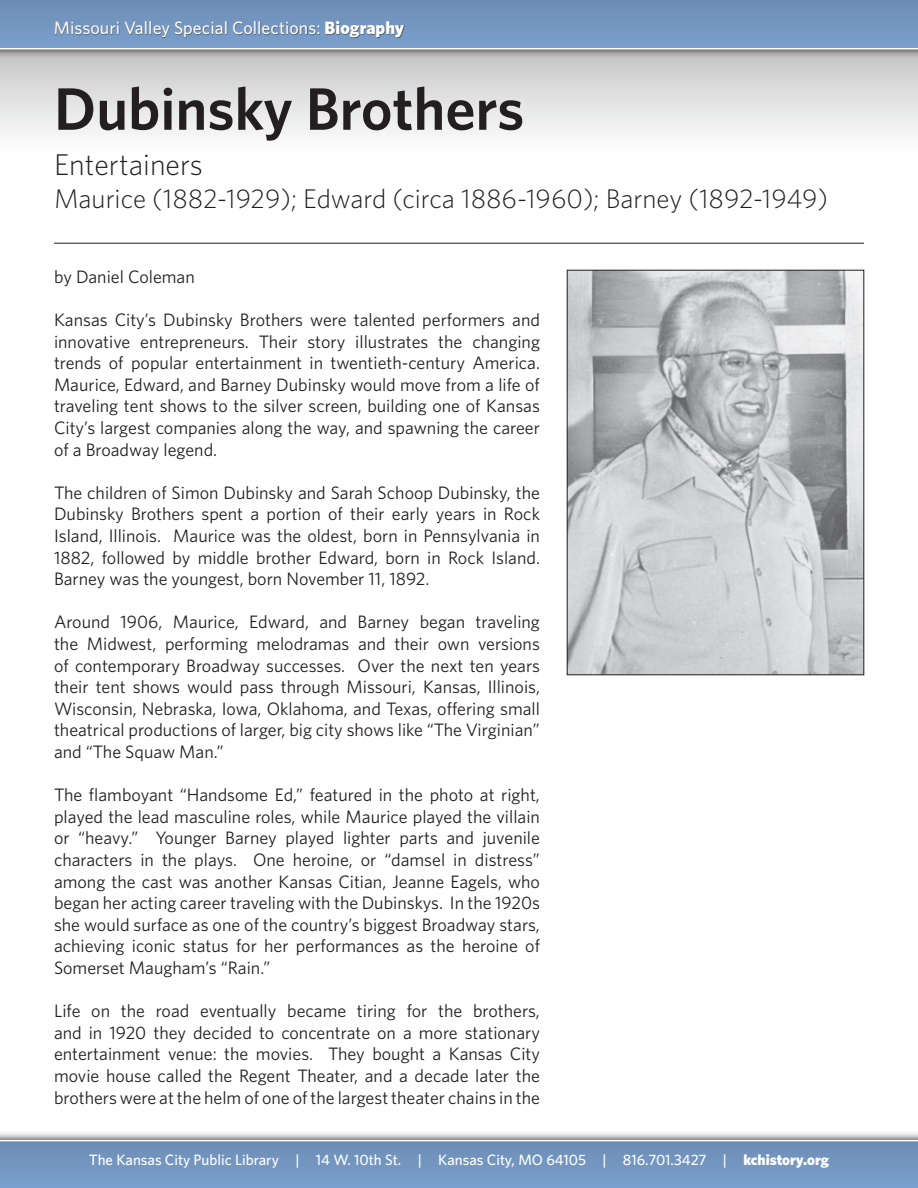
<style>
.page{position:relative;width:918px;height:1188px;background:#fff}
.page>*{position:absolute;margin:0;border:0;box-sizing:border-box;transform-origin:0 0}
.t1{font:600 60px "Whitney";color:#231f20}
.t2{font:300 30px "Whitney";color:#231f20}
.t3{font:300 27px "Whitney";color:#231f20}
.t4{font:18px/21.6px "Whitney";color:#231f20;text-align:justify}
.t5{font:500 18px "Whitney";color:#fff}
.t6{font:500 15px "Whitney";color:#fff}
.s1{font-weight:900}
</style>
<div class="page">
<div style="left:0;top:50px;width:918px;height:108px;background:linear-gradient(to bottom,#c5c5c6,#fff)"></div>
<div style="left:0;top:0;width:918px;height:60px;background:#231f20;opacity:.75"></div>
<div style="left:0;top:0;width:918px;height:48px;background:linear-gradient(to bottom,#6c8db4,#7b9fcc)"></div>
<div style="left:52px;top:16px;width:544px;height:41px;background:#231f20;opacity:.75"></div>
<div style="left:0;top:1130px;width:918px;height:58px;background:#231f20;opacity:.75"></div>
<svg style="left:0;top:1140px;width:918px;height:2px"></svg>
<div style="left:0;top:1142px;width:918px;height:46px;background:#7396c1"></div>
<hr style="left:54px;top:243px;width:810px;height:1px;background:#231f20">
<img style="left:569px;top:272px;width:293px;height:401px">
<div style="left:567px;top:270px;width:297px;height:405px;border:1px solid #231f20"></div>
<p class="t5" style="left:54px;top:17px;width:352px">Missouri Valley Special Collections: <span class="s1">Biography</span></p>
<p class="t1" style="left:54px;top:73px;width:472px">Dubinsky Brothers</p>
<p class="t2" style="left:54px;top:147px;width:150px">Entertainers</p>
<p class="t3" style="left:54px;top:183px;width:776px">Maurice (1882-1929); Edward (circa 1886-1960); Barney (1892-1949)</p>
<p class="t4" style="left:54px;top:265px;width:142px">by Daniel Coleman</p>
<p class="t4" style="left:54px;top:309px;width:488px">Kansas City’s Dubinsky Brothers were talented performers and innovative entrepreneurs. Their story illustrates the changing trends of popular entertainment in twentieth-century America.<br>Maurice, Edward, and Barney Dubinsky would move from a life of traveling tent shows to the silver screen, building one of Kansas City’s largest companies along the way, and spawning the career of a Broadway legend.</p>
<p class="t4" style="left:54px;top:481px;width:488px">The children of Simon Dubinsky and Sarah Schoop Dubinsky, the Dubinsky Brothers spent a portion of their early years in Rock Island, Illinois. Maurice was the oldest, born in Pennsylvania in 1882, followed by middle brother Edward, born in Rock Island.<br>Barney was the youngest, born November 11, 1892.</p>
<p class="t4" style="left:54px;top:611px;width:488px">Around 1906, Maurice, Edward, and Barney began traveling the Midwest, performing melodramas and their own versions of contemporary Broadway successes. Over the next ten years their tent shows would pass through Missouri, Kansas, Illinois, Wisconsin, Nebraska, Iowa, Oklahoma, and Texas, offering small theatrical productions of larger, big city shows like “The Virginian” and “The Squaw Man.”</p>
<p class="t4" style="left:54px;top:784px;width:488px">The flamboyant “Handsome Ed,” featured in the photo at right, played the lead masculine roles, while Maurice played the villain or “heavy.” Younger Barney played lighter parts and juvenile characters in the plays. One heroine, or “damsel in distress” among the cast was another Kansas Citian, Jeanne Eagels, who began her acting career traveling with the Dubinskys. In the 1920s she would surface as one of the country’s biggest Broadway stars, achieving iconic status for her performances as the heroine of Somerset Maugham’s “Rain.”</p>
<p class="t4" style="left:54px;top:1000px;width:488px">Life on the road eventually became tiring for the brothers, and in 1920 they decided to concentrate on a more stationary entertainment venue: the movies. They bought a Kansas City movie house called the Regent Theater, and a decade later the brothers were at the helm of one of the largest theater chains in the</p>
<p class="t6" style="left:89px;top:1151px;width:742px">The Kansas City Public Library | 14 W. 10th St. | Kansas City, MO 64105 | 816.701.3427 | <span class="s1">kchistory.org</span></p>
</div>
